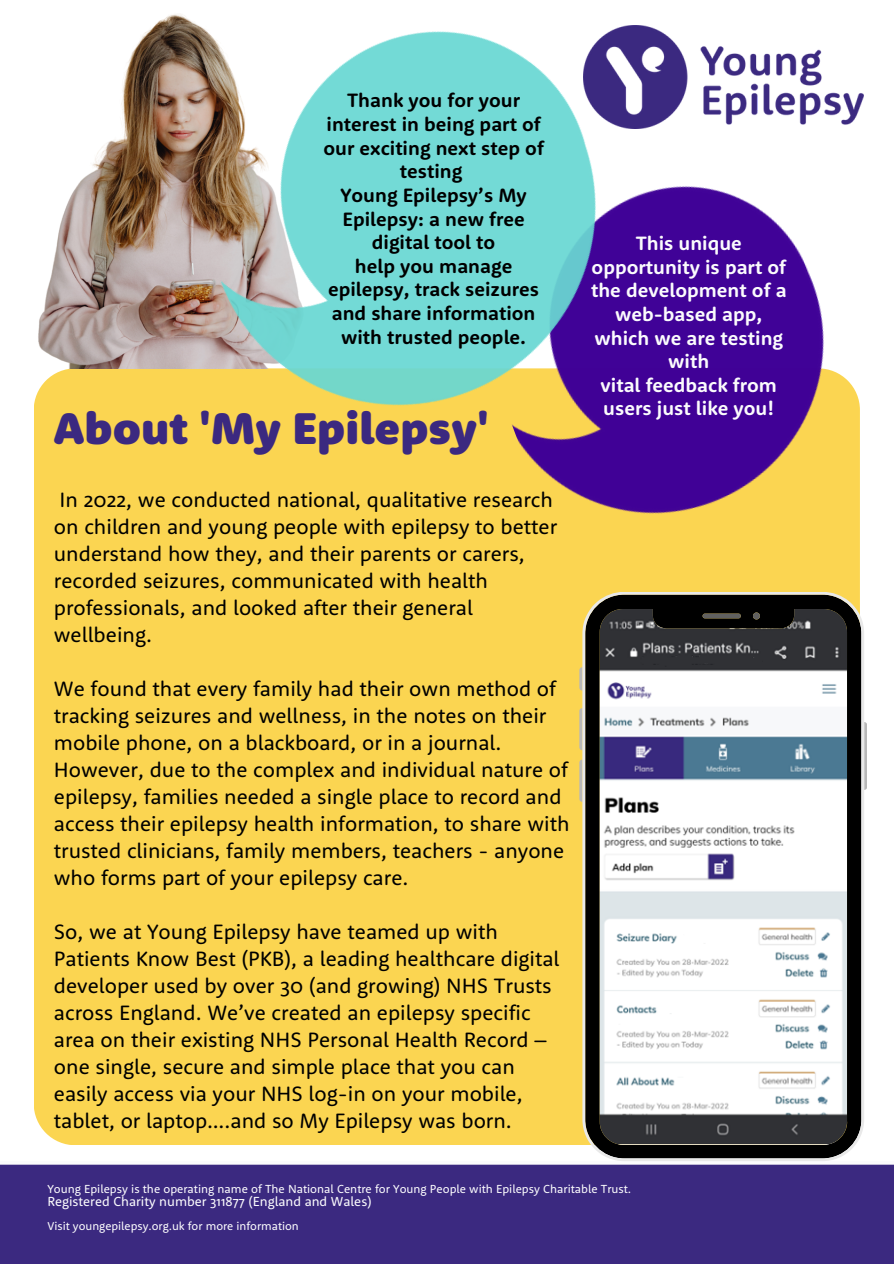
<style>
.page{position:relative;width:894px;height:1264px;background:#fff}
.page>*{position:absolute;margin:0;border:0;box-sizing:border-box;transform-origin:0 0}
.t1{font:900 45.75px "Rooney Sans";color:#3b2980}
.t2{font:21.3px/27px "Rooney Sans";color:#000}
.t3{font:700 19.8px/23.7px "Rooney Sans";color:#000;text-align:center}
.t4{font:700 19.8px/23.7px "Rooney Sans";color:#fbfbfd;text-align:center}
.t5{font:13.5px "Rooney Sans";color:#fbfbfd}
.t6{font:12px "Rooney Sans";color:#fbfbfd}
.t7{font:11.85px "Rooney Sans";color:#fbfbfd}
</style>
<div class="page">
<img style="left:804px;top:49px;width:58px;height:76px">
<div style="left:0;top:1164px;width:893px;height:99px;background:#3b2980"></div>
<div style="left:34px;top:397px;width:825px;height:748px;background:#fbd551"></div>
<img style="left:804px;top:262px;width:56px;height:314px">
<svg style="left:579px;top:667px;width:3px;height:23px"></svg>
<svg style="left:579px;top:708px;width:3px;height:42px"></svg>
<svg style="left:579px;top:759px;width:3px;height:43px"></svg>
<svg style="left:863px;top:722px;width:4px;height:68px"></svg>
<svg style="left:582px;top:592px;width:281px;height:569px"></svg>
<img style="left:36px;top:14px;width:768px;height:599px">
<p class="t3" style="left:323px;top:88px;width:222px">Thank you for your interest in being part of our exciting next step of testing<br>Young Epilepsy’s My<br>Epilepsy: a new free digital tool to<br>help you manage epilepsy, track seizures and share information with trusted people.</p>
<p class="t1" style="left:54px;top:398px;width:436px">About 'My Epilepsy'</p>
<h3 class="t2" style="left:54px;top:485px;width:504px">In 2022, we conducted national, qualitative research on children and young people with epilepsy to better understand how they, and their parents or carers, recorded seizures, communicated with health professionals, and looked after their general wellbeing.</h3>
<h3 class="t2" style="left:54px;top:674px;width:517px">We found that every family had their own method of tracking seizures and wellness, in the notes on their mobile phone, on a blackboard, or in a journal.<br>However, due to the complex and individual nature of epilepsy, families needed a single place to record and access their epilepsy health information, to share with trusted clinicians, family members, teachers - anyone who forms part of your epilepsy care.</h3>
<h3 class="t2" style="left:54px;top:917px;width:507px">So, we at Young Epilepsy have teamed up with Patients Know Best (PKB), a leading healthcare digital developer used by over 30 (and growing) NHS Trusts across England. We’ve created an epilepsy specific area on their existing NHS Personal Health Record – one single, secure and simple place that you can easily access via your NHS log-in on your mobile, tablet, or laptop….and so My Epilepsy was born.</h3>
<p class="t4" style="left:591px;top:231px;width:197px">This unique opportunity is part of the development of a web-based app, which we are testing with<br>vital feedback from users just like you!</p>
<p class="t6" style="left:47px;top:1181px;width:585px">Young Epilepsy is the operating name of The National Centre for Young People with Epilepsy Charitable Trust.</p>
<h2 class="t5" style="left:47px;top:1192px;width:325px">Registered Charity number 311877 (England and Wales)</h2>
<h1 class="t7" style="left:47px;top:1218px;width:253px">Visit youngepilepsy.org.uk for more information</h1>
</div>
